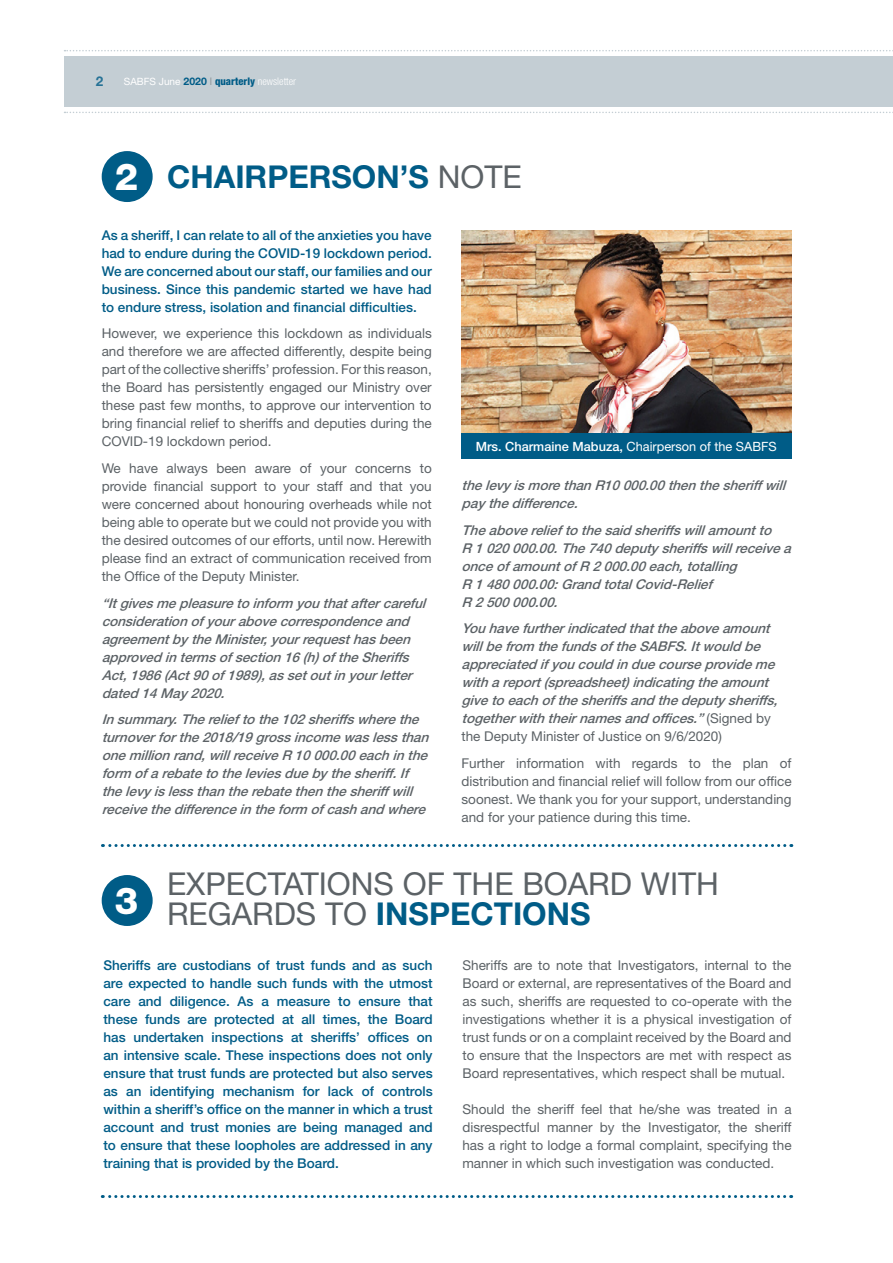
<style>
.page{position:relative;width:893px;height:1263px;background:#fff}
.page>*{position:absolute;margin:0;border:0;box-sizing:border-box;transform-origin:0 0}
.t1{font:31.5px/30px "Helvetica Neue LT Std";color:#5c6266}
.t2{font:700 31.5px "Helvetica Neue LT Std";color:#005c87}
.t3{font:13.5px/18px "Helvetica Neue LT Std";color:#5c6266;text-align:justify}
.t4{font:italic 500 13.5px/18px "Helvetica Neue LT Std";color:#5c6266}
.t5{font:500 13.5px/18px "Helvetica Neue LT Std";color:#005c87;text-align:justify}
.t6{font:700 13.5px "Helvetica Neue LT Std";color:#005c87}
.t7{font:12.75px "Helvetica Neue LT Std";color:#fff}
.t8{font:300 condensed 10.5px "Helvetica Neue LT Std";color:#fff}
.s1{font-weight:400;font-stretch:normal;font-size:10.05px}
.s2{font-weight:700;font-stretch:normal;color:#005c87}
.s3{font-stretch:normal;color:#81878b}
.s4{font-weight:800;color:#005c87}
.s5{font-weight:800;font-size:37.2px;color:#fff}
.s6{font-weight:400;color:#5c6266}
.s7{font-weight:500}
.s8{font-weight:400;font-style:normal}
.s9{font-weight:700;color:#005c87}
</style>
<div class="page">
<div style="left:64px;top:56px;width:829px;height:51px;background:#c4ced4"></div>
<svg style="left:64px;top:50px;width:829px;height:1px"></svg>
<svg style="left:102px;top:844px;width:683px;height:3px"></svg>
<svg style="left:102px;top:1195px;width:683px;height:3px"></svg>
<svg style="left:64px;top:112px;width:829px;height:1px"></svg>
<div style="left:102px;top:151px;width:51px;height:51px;background:#005c87;border-radius:50%"></div>
<div style="left:102px;top:875px;width:51px;height:51px;background:#005c87;border-radius:50%"></div>
<img style="left:461px;top:230px;width:331px;height:204px">
<div style="left:461px;top:434px;width:331px;height:25px;background:#005c87"></div>
<p class="t6" style="left:96px;top:73px;width:9px">2</p>
<p class="t8" style="left:124px;top:76px;width:174px"><span class="s1">SABFS June</span> <span class="s2">2020</span> <span class="s3">I</span> <span class="s4">quarterly</span> newsletter</p>
<h1 class="t2" style="left:115px;top:157px;width:408px"><span class="s5">2</span> CHAIRPERSON’S <span class="s6">NOTE</span></h1>
<p class="t5" style="left:102px;top:226px;width:332px">As a sheriff, I can relate to all of the anxieties you have had to endure during the COVID-19 lockdown period.<br>We are concerned about our staff, our families and our business. Since this pandemic started we have had to endure stress, isolation and financial difficulties.</p>
<p class="t3" style="left:102px;top:324px;width:332px">However, we experience this lockdown as individuals and therefore we are affected differently, despite being part of the collective sheriffs’ profession. For this reason, the Board has persistently engaged our Ministry over these past few months, to approve our intervention to bring financial relief to sheriffs and deputies during the COVID-19 lockdown period.</p>
<p class="t3" style="left:102px;top:459px;width:332px">We have always been aware of your concerns to provide financial support to your staff and that you were concerned about honouring overheads while not being able to operate but we could not provide you with the desired outcomes of our efforts, until now. Herewith please find an extract of communication received from the Office of the Deputy Minister.</p>
<p class="t4" style="left:102px;top:594px;width:330px">“Itgivesmepleasuretoinform youthataftercareful considerationofyourabovecorrespondenceand agreementby theMinister,yourrequesthasbeen approvedintermsofsection16(h) oftheSheriffs Act,1986(Act90of1989),assetoutinyourletter dated14May 2020.</p>
<p class="t4" style="left:102px;top:710px;width:333px">Insummary.Therelieftothe102sheriffswherethe turnoverforthe2018/19grossincomewaslessthan onemillionrand,willreceiveR 10000.00eachinthe form ofarebatetotheleviesdueby thesheriff.If thelevy islessthantherebatethenthesheriffwill receivethedifferenceintheform ofcashandwhere</p>
<p class="t7" style="left:476px;top:439px;width:303px"><span class="s7">Mrs. Charmaine Mabuza,</span> Chairperson of the SABFS</p>
<p class="t4" style="left:462px;top:476px;width:330px">thelevy ismorethanR10000.00thenthesheriffwill pay thedifference.</p>
<p class="t4" style="left:461px;top:521px;width:336px">Theaboverelieftothesaidsheriffswillamountto<br>R 1020000.00.The740deputy sheriffswillreceivea onceofamountofR 2000.00each,totalling<br>R 1480000.00:GrandtotalCovid-Relief<br>R 2500000.00.</p>
<p class="t4" style="left:461px;top:619px;width:322px">Youhavefurtherindicatedthattheaboveamount willbefrom thefundsoftheSABFS.Itwouldbe appreciatedifyoucouldinduecourseprovideme withareport(spreadsheet) indicatingtheamount givetoeachofthesheriffsandthedeputy sheriffs, togetherwiththeirnamesandoffices.” <span class="s8">( S i g n e d b y the Deputy Minister of Justice on 9/6/2020)</span></p>
<p class="t3" style="left:461px;top:754px;width:332px">Further information with regards to the plan of distribution and financial relief will follow from our office soonest. We thank you for your support, understanding and for your patience during this time.</p>
<h1 class="t1" style="left:115px;top:869px;width:605px;text-indent:52px">EXPECTATIONS OF THE BOARD WITH<br><sup>3</sup> REGARDS TO <span class="s9">INSPECTIONS</span></h1>
<p class="t5" style="left:103px;top:956px;width:331px">Sheriffs are custodians of trust funds and as such are expected to handle such funds with the utmost care and diligence. As a measure to ensure that these funds are protected at all times, the Board has undertaken inspections at sheriffs’ offices on an intensive scale. These inspections does not only ensure that trust funds are protected but also serves as an identifying mechanism for lack of controls within a sheriff’s office on the manner in which a trust account and trust monies are being managed and to ensure that these loopholes are addressed in any training that is provided by the Board.</p>
<p class="t3" style="left:462px;top:956px;width:331px">Sheriffs are to note that Investigators, internal to the Board or external, are representatives of the Board and as such, sheriffs are requested to co-operate with the investigations whether it is a physical investigation of trust funds or on a complaint received by the Board and to ensure that the Inspectors are met with respect as Board representatives, which respect shall be mutual.</p>
<p class="t3" style="left:462px;top:1100px;width:331px">Should the sheriff feel that he/she was treated in a disrespectful manner by the Investigator, the sheriff has a right to lodge a formal complaint, specifying the manner in which such investigation was conducted.</p>
</div>
